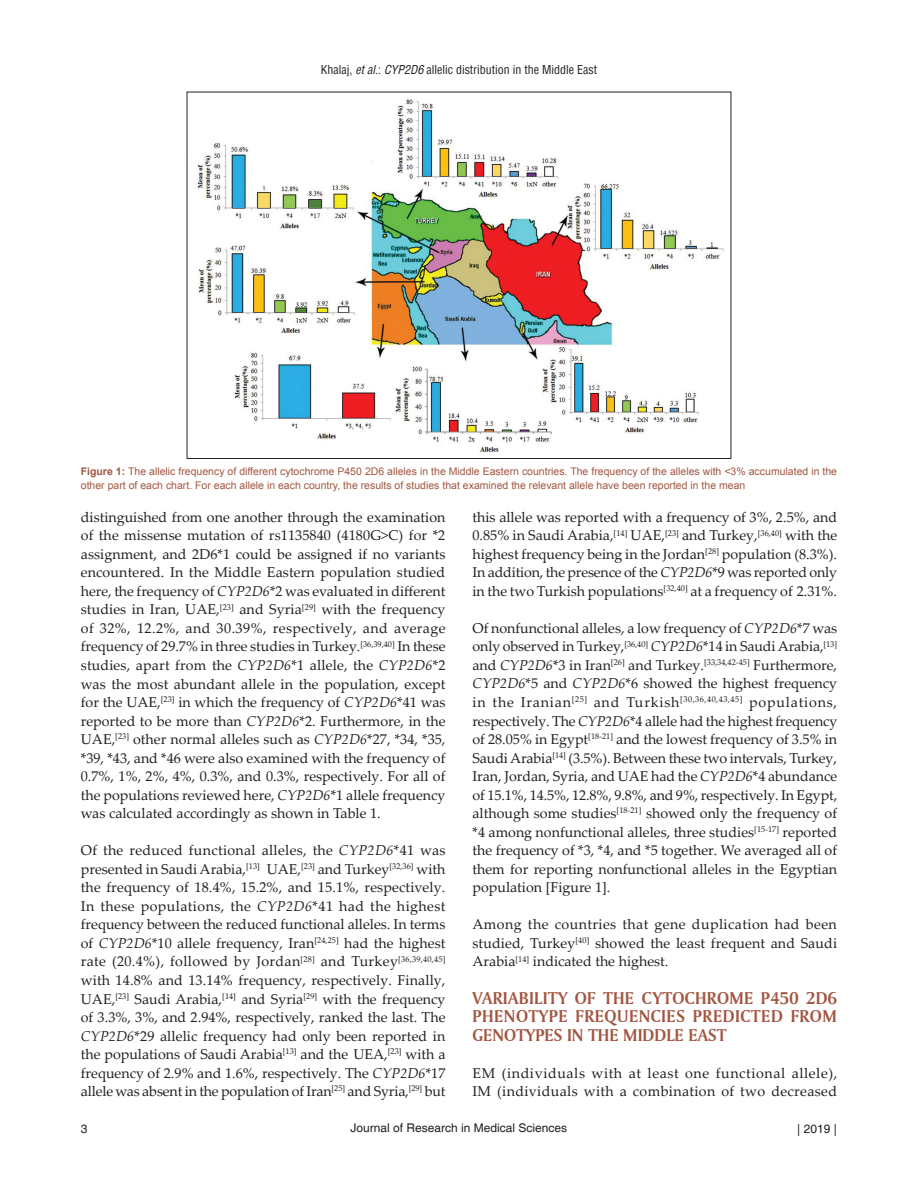
<style>
.page{position:relative;width:918px;height:1188px;background:#fff}
.page>*{position:absolute;margin:0;border:0;box-sizing:border-box;transform-origin:0 0}
.t1{font:18px/18.8px "Amerigo BT Bold A";letter-spacing:.03em;color:#a25641;text-align:justify}
.TX{font:14.25px/18.6px "Palatino Linotype";color:#231f20;text-align:justify}
.TX-2{font:14.25px/18.6px "Palatino Linotype";letter-spacing:.03em;color:#231f20}
.t2{font:condensed 12px "Helvetica";color:#231f20}
.t3{font:12px "Helvetica";color:#231f20}
.FGC{font:10.5px/13.6px "Arial";color:#a25641}
.s1{font-style:italic}
.s2{font-weight:700}
</style>
<div class="page">
<img style="left:197px;top:99px;width:527px;height:353px">
<p class="t2" style="left:321px;top:62px;width:278px">Khalaj, <span class="s1">et al</span>.: <span class="s1">CYP2D6</span> allelic distribution in the Middle East</p>
<p class="FGC" style="left:81px;top:465px;width:758px"><span class="s2">Figure 1:</span> The allelic frequency of different cytochrome P450 2D6 alleles in the Middle Eastern countries. The frequency of the alleles with &lt;3% accumulated in the other part of each chart. For each allele in each country, the results of studies that examined the relevant allele have been reported in the mean</p>
<p class="TX" style="left:81px;top:507px;width:366px">distinguished from one another through the examination of the missense mutation of rs1135840 (4180G&gt;C) for *2 assignment, and 2D6*1 could be assigned if no variants encountered. In the Middle Eastern population studied here, the frequency of <span class="s1">CYP2D6</span>*2 was evaluated in different studies in Iran, UAE,<sup>[23]</sup> and Syria<sup>[29]</sup> with the frequency of 32%, 12.2%, and 30.39%, respectively, and average frequency of 29.7% in three studies in Turkey.<sup>[36,39,40]</sup> In these studies, apart from the <span class="s1">CYP2D6</span>*1 allele, the <span class="s1">CYP2D6</span>*2 was the most abundant allele in the population, except for the UAE,<sup>[23]</sup> in which the frequency of <span class="s1">CYP2D6</span>*41 was reported to be more than <span class="s1">CYP2D6</span>*2. Furthermore, in the UAE,<sup>[23]</sup> other normal alleles such as <span class="s1">CYP2D6</span>*27, *34, *35, *39, *43, and *46 were also examined with the frequency of 0.7%, 1%, 2%, 4%, 0.3%, and 0.3%, respectively. For all of the populations reviewed here, <span class="s1">CYP2D6</span>*1 allele frequency was calculated accordingly as shown in Table 1.</p>
<p class="TX" style="left:81px;top:841px;width:366px">Of the reduced functional alleles, the <span class="s1">CYP2D6</span>*41 was presented in Saudi Arabia,<sup>[13]</sup> UAE,<sup>[23]</sup> and Turkey<sup>[32,36]</sup> with the frequency of 18.4%, 15.2%, and 15.1%, respectively.<br>In these populations, the <span class="s1">CYP2D6</span>*41 had the highest frequency between the reduced functional alleles. In terms of <span class="s1">CYP2D6</span>*10 allele frequency, Iran<sup>[24,25]</sup> had the highest rate (20.4%), followed by Jordan<sup>[28]</sup> and Turkey<sup>[36,39,40,45] </sup>with 14.8% and 13.14% frequency, respectively. Finally, UAE,<sup>[23]</sup> Saudi Arabia,<sup>[14]</sup> and Syria<sup>[29]</sup> with the frequency of 3.3%, 3%, and 2.94%, respectively, ranked the last. The <span class="s1">CYP2D6</span>*29 allelic frequency had only been reported in the populations of Saudi Arabia<sup>[13]</sup> and the UEA,<sup>[23]</sup> with a frequency of 2.9% and 1.6%, respectively. The <span class="s1">CYP2D6</span>*17 allele was absent in the population of Iran<sup>[25]</sup> and Syria,<sup>[29]</sup> but</p>
<p class="TX" style="left:472px;top:507px;width:366px">this allele was reported with a frequency of 3%, 2.5%, and 0.85% in Saudi Arabia,<sup>[14]</sup> UAE,<sup>[23]</sup> and Turkey,<sup>[36,40]</sup> with the highest frequency being in the Jordan<sup>[28]</sup> population (8.3%).<br>In addition, the presence of the <span class="s1">CYP2D6</span>*9 was reported only in the two Turkish populations<sup>[32,40]</sup> at a frequency of 2.31%.</p>
<p class="TX" style="left:472px;top:618px;width:366px">Of nonfunctional alleles, a low frequency of <span class="s1">CYP2D6</span>*7 was only observed in Turkey,<sup>[36,40]</sup> <span class="s1">CYP2D6</span>*14 in Saudi Arabia,<sup>[13] </sup>and <span class="s1">CYP2D6</span>*3 in Iran<sup>[26]</sup> and Turkey.<sup>[33,34,42‑45]</sup> Furthermore, <span class="s1">CYP2D6</span>*5 and <span class="s1">CYP2D6</span>*6 showed the highest frequency in the Iranian<sup>[25]</sup> and Turkish<sup>[30,36,40,43,45]</sup> populations, respectively. The <span class="s1">CYP2D6</span>*4 allele had the highest frequency of 28.05% in Egypt<sup>[18‑21]</sup> and the lowest frequency of 3.5% in Saudi Arabia<sup>[14]</sup> (3.5%). Between these two intervals, Turkey, Iran, Jordan, Syria, and UAE had the <span class="s1">CYP2D6</span>*4 abundance of 15.1%, 14.5%, 12.8%, 9.8%, and 9%, respectively. In Egypt, although some studies<sup>[18‑21]</sup> showed only the frequency of *4 among nonfunctional alleles, three studies<sup>[15‑17]</sup> reported the frequency of *3, *4, and *5 together. We averaged all of them for reporting nonfunctional alleles in the Egyptian population [Figure 1].</p>
<p class="TX" style="left:472px;top:915px;width:366px">Among the countries that gene duplication had been studied, Turkey<sup>[40]</sup> showed the least frequent and Saudi Arabia<sup>[14]</sup> indicated the highest.</p>
<h1 class="t1" style="left:472px;top:988px;width:366px">VARIABILITY OF THE CYTOCHROME P450 2D6<br>PHENOTYPE FREQUENCIES PREDICTED FROM GENOTYPES IN THE MIDDLE EAST</h1>
<p class="TX-2" style="left:472px;top:1063px;width:366px">EM (individuals with at least one functional allele),<br>IM (individuals with a combination of two decreased</p>
<p class="t3" style="left:81px;top:1122px;width:8px">3</p>
<p class="t3" style="left:351px;top:1121px;width:218px">Journal of Research in Medical Sciences</p>
<p class="t3" style="left:797px;top:1122px;width:41px">| 2019 |</p>
</div>
